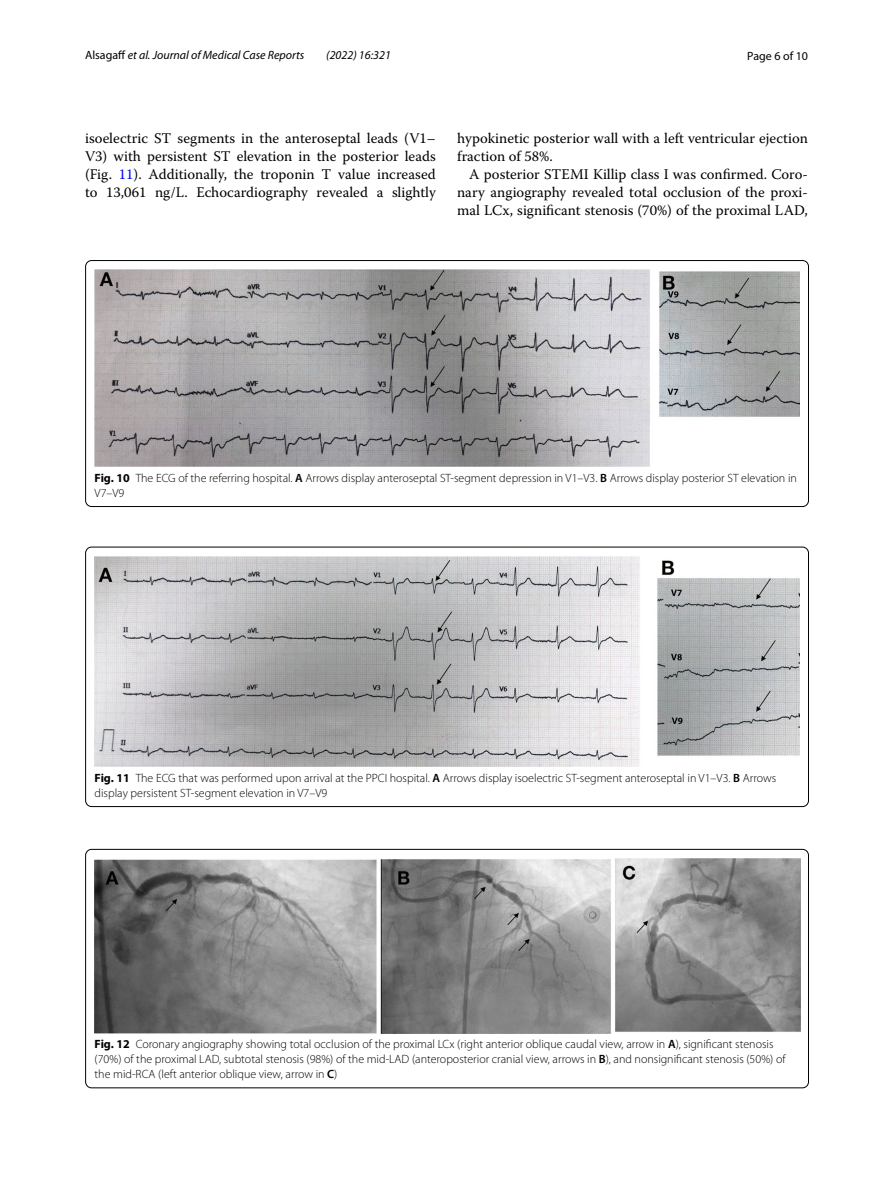
<style>
.page{position:relative;width:893px;height:1187px;background:#fff}
.page>*{position:absolute;margin:0;border:0;box-sizing:border-box;transform-origin:0 0}
.t1{font:14.7px/18px "Warnock Pro";color:#000;text-align:justify}
.t2{font:300 12px/15px "Myriad Pro";color:#000}
.t3{font:italic 12px "Myriad Pro";color:#000}
.t4{font:12px "Myriad Pro";color:#000}
.s1{font-style:normal}
.s2{color:#00f}
.s3{font-weight:700}
.s4{font-weight:600}
</style>
<div class="page">
<img style="left:94px;top:269px;width:706px;height:197px">
<div style="left:85px;top:260px;width:724px;height:246px;border:1px solid #000;border-radius:6px"></div>
<img style="left:94px;top:556px;width:706px;height:210px">
<div style="left:85px;top:547px;width:724px;height:259px;border:1px solid #000;border-radius:6px"></div>
<img style="left:94px;top:858px;width:706px;height:174px">
<div style="left:85px;top:849px;width:724px;height:238px;border:1px solid #000;border-radius:6px"></div>
<p class="t3" style="left:85px;top:48px;width:221px"><span class="s1">Alsagaff</span> et al. Journal of Medical Case Reports</p>
<p class="t3" style="left:326px;top:48px;width:66px">(2022) 16:321</p>
<p class="t4" style="left:747px;top:48px;width:62px">Page 6 of 10</p>
<p class="t1" style="left:85px;top:128px;width:352px">isoelectric ST segments in the anteroseptal leads (V1– V3) with persistent ST elevation in the posterior leads (Fig. <span class="s2">11</span>). Additionally, the troponin T value increased to 13,061 ng/L. Echocardiography revealed a slightly</p>
<p class="t1" style="left:457px;top:128px;width:352px">hypokinetic posterior wall with a left ventricular ejection fraction of 58%.</p>
<p class="t1" style="left:457px;top:164px;width:352px;text-indent:12px">A posterior STEMI Killip class I was confirmed. Coro&shy;nary angiography revealed total occlusion of the proxi&shy;mal LCx, significant stenosis (70%) of the proximal LAD,</p>
<p class="t2" style="left:95px;top:470px;width:704px"><span class="s3">Fig. 10</span> The ECG of the referring hospital. <span class="s4">A</span> Arrows display anteroseptal ST-segment depression in V1–V3. <span class="s4">B</span> Arrows display posterior ST elevation in<br>V7–V9</p>
<p class="t2" style="left:95px;top:770px;width:683px"><span class="s3">Fig. 11</span> The ECG that was performed upon arrival at the PPCI hospital. <span class="s4">A</span> Arrows display isoelectric ST-segment anteroseptal in V1–V3. <span class="s4">B</span> Arrows display persistent ST-segment elevation in V7–V9</p>
<p class="t2" style="left:95px;top:1036px;width:692px"><span class="s3">Fig. 12</span> Coronary angiography showing total occlusion of the proximal LCx (right anterior oblique caudal view, arrow in <span class="s4">A</span>), significant stenosis (70%) of the proximal LAD, subtotal stenosis (98%) of the mid-LAD (anteroposterior cranial view, arrows in <span class="s4">B</span>), and nonsignificant stenosis (50%) of the mid-RCA (left anterior oblique view, arrow in <span class="s4">C</span>)</p>
</div>
